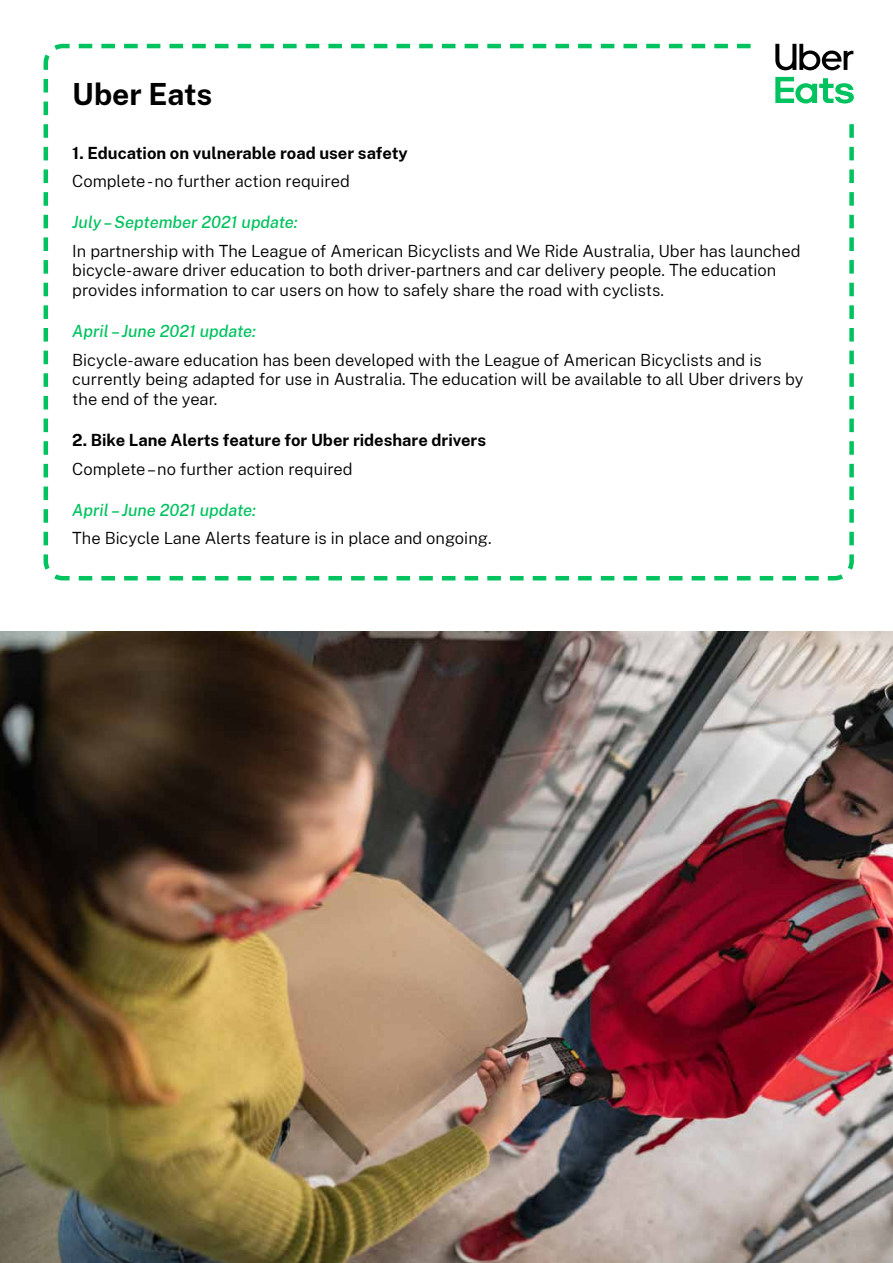
<style>
.page{position:relative;width:893px;height:1263px;background:#fff}
.page>*{position:absolute;margin:0;border:0;box-sizing:border-box;transform-origin:0 0}
.Platform_Header_H2{font:700 30px "Public Sans NSW";color:#000}
.Body_P{font:300 16.5px/19.8px "Public Sans NSW";color:#000}
.Update_heading_H3{font:700 16.5px "Public Sans NSW";color:#000}
.Update_Date_H4{font:italic 500 16.5px "Public Sans NSW";color:#00c35f}
</style>
<div class="page">
<svg style="left:43px;top:43px;width:811px;height:538px"></svg>
<div style="left:756px;top:35px;width:137px;height:87px;background:#fff"></div>
<svg style="left:74px;top:44px;width:780px;height:501px"></svg>
<img style="left:0;top:631px;width:893px;height:632px">
<h2 class="Platform_Header_H2" style="left:72px;top:71px;width:141px">Uber Eats</h2>
<h3 class="Update_heading_H3" style="left:72px;top:140px;width:337px">1. Education on vulnerable road user safety</h3>
<p class="Body_P" style="left:72px;top:170px;width:279px">Complete - no further action required</p>
<h4 class="Update_Date_H4" style="left:72px;top:211px;width:227px">July – September 2021 update:</h4>
<p class="Body_P" style="left:72px;top:240px;width:730px">In partnership with The League of American Bicyclists and We Ride Australia, Uber has launched bicycle-aware driver education to both driver-partners and car delivery people. The education provides information to car users on how to safely share the road with cyclists.</p>
<h4 class="Update_Date_H4" style="left:72px;top:320px;width:185px">April – June 2021 update:</h4>
<p class="Body_P" style="left:72px;top:349px;width:733px">Bicycle-aware education has been developed with the League of American Bicyclists and is currently being adapted for use in Australia. The education will be available to all Uber drivers by the end of the year.</p>
<h3 class="Update_heading_H3" style="left:72px;top:428px;width:415px">2. Bike Lane Alerts feature for Uber rideshare drivers</h3>
<p class="Body_P" style="left:72px;top:457px;width:282px">Complete – no further action required</p>
<h4 class="Update_Date_H4" style="left:72px;top:498px;width:185px">April – June 2021 update:</h4>
<p class="Body_P" style="left:72px;top:527px;width:421px">The Bicycle Lane Alerts feature is in place and ongoing.</p>
</div>
